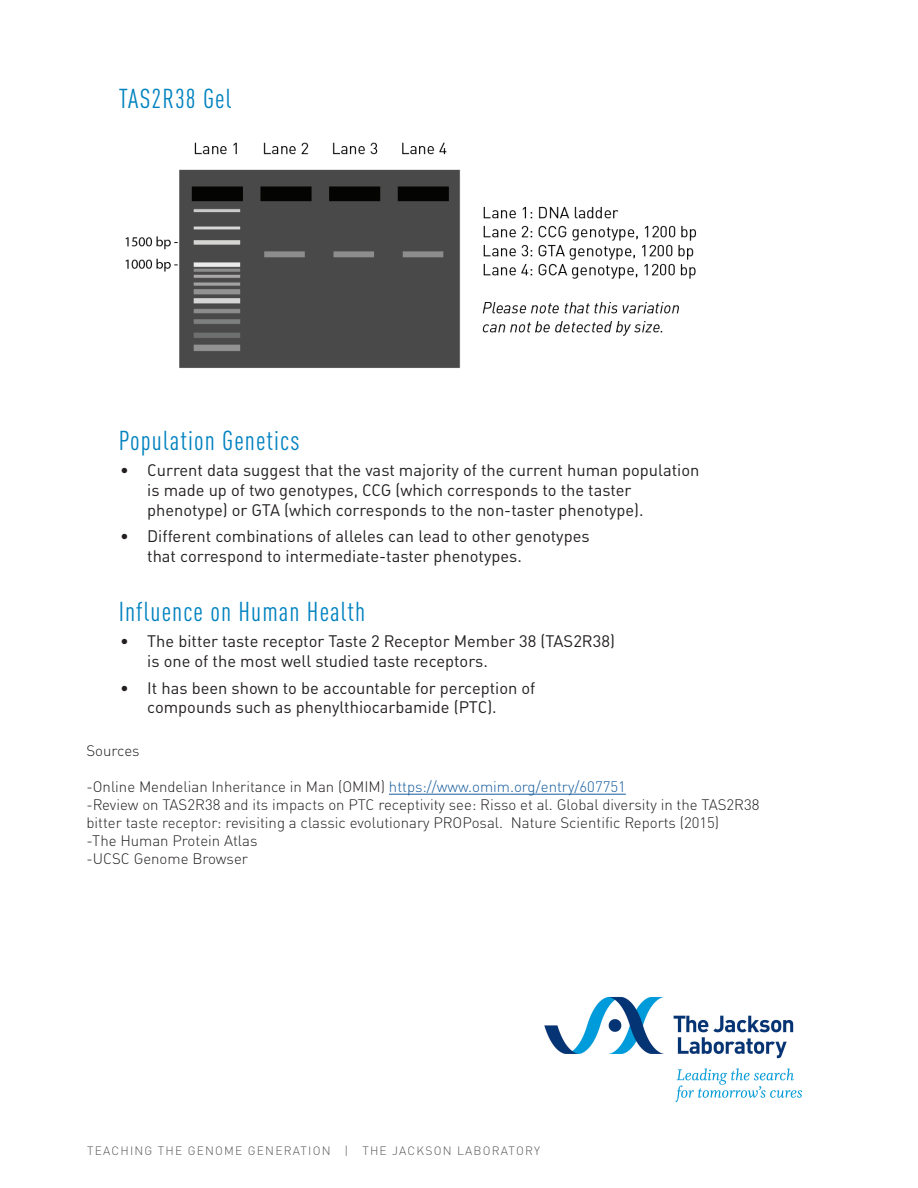
<style>
.page{position:relative;width:918px;height:1188px;background:#fff}
.page>*{position:absolute;margin:0;border:0;box-sizing:border-box;transform-origin:0 0}
.Ending_Bullet{font:condensed 27px "DINOT";letter-spacing:.04em;color:#0082bf}
.t1{font:16.5px/19.8px "DINOT";color:#231f20}
.t2{font:300 15px/18px "DINOT";color:#231f20}
.t3{font:300 12px "DINOT";letter-spacing:.1em;color:#57585a}
.s1{color:#175d9e}
</style>
<div class="page">
<img style="left:544px;top:996px;width:259px;height:106px">
<hr style="left:389px;top:794px;width:237px;height:1px;background:#175d9e">
<img style="left:125px;top:142px;width:571px;height:226px">
<p class="Ending_Bullet" style="left:119px;top:82px;width:114px">TAS2R38 Gel</p>
<p class="Ending_Bullet" style="left:119px;top:424px;width:182px">Population Genetics</p>
<p class="t1" style="left:147px;top:460px;width:554px;text-indent:-27px">• Current data suggest that the vast majority of the current human population is made up of two genotypes, CCG (which corresponds to the taster phenotype) or GTA (which corresponds to the non-taster phenotype).</p>
<p class="t1" style="left:147px;top:526px;width:444px;text-indent:-27px">• Different combinations of alleles can lead to other genotypes that correspond to intermediate-taster phenotypes.</p>
<p class="Ending_Bullet" style="left:119px;top:595px;width:248px">Influence on Human Health</p>
<p class="t1" style="left:147px;top:631px;width:469px;text-indent:-27px">• The bitter taste receptor Taste 2 Receptor Member 38 (TAS2R38) is one of the most well studied taste receptors.</p>
<p class="t1" style="left:147px;top:677px;width:390px;text-indent:-27px">• It has been shown to be accountable for perception of compounds such as phenylthiocarbamide (PTC).</p>
<p class="t2" style="left:86px;top:742px;width:55px">Sources</p>
<p class="t2" style="left:86px;top:778px;width:541px">-Online Mendelian Inheritance in Man (OMIM) <span class="s1">https://www.omim.org/entry/607751</span></p>
<p class="t2" style="left:86px;top:796px;width:675px">-Review on TAS2R38 and its impacts on PTC receptivity see: Risso et al. Global diversity in the TAS2R38 bitter taste receptor: revisiting a classic evolutionary PROPosal. Nature Scientific Reports (2015)</p>
<p class="t2" style="left:86px;top:832px;width:173px">-The Human Protein Atlas</p>
<p class="t2" style="left:86px;top:850px;width:163px">-UCSC Genome Browser</p>
<p class="t3" style="left:87px;top:1144px;width:454px">TEACHING THE GENOME GENERATION | THE JACKSON LABORATORY</p>
</div>
